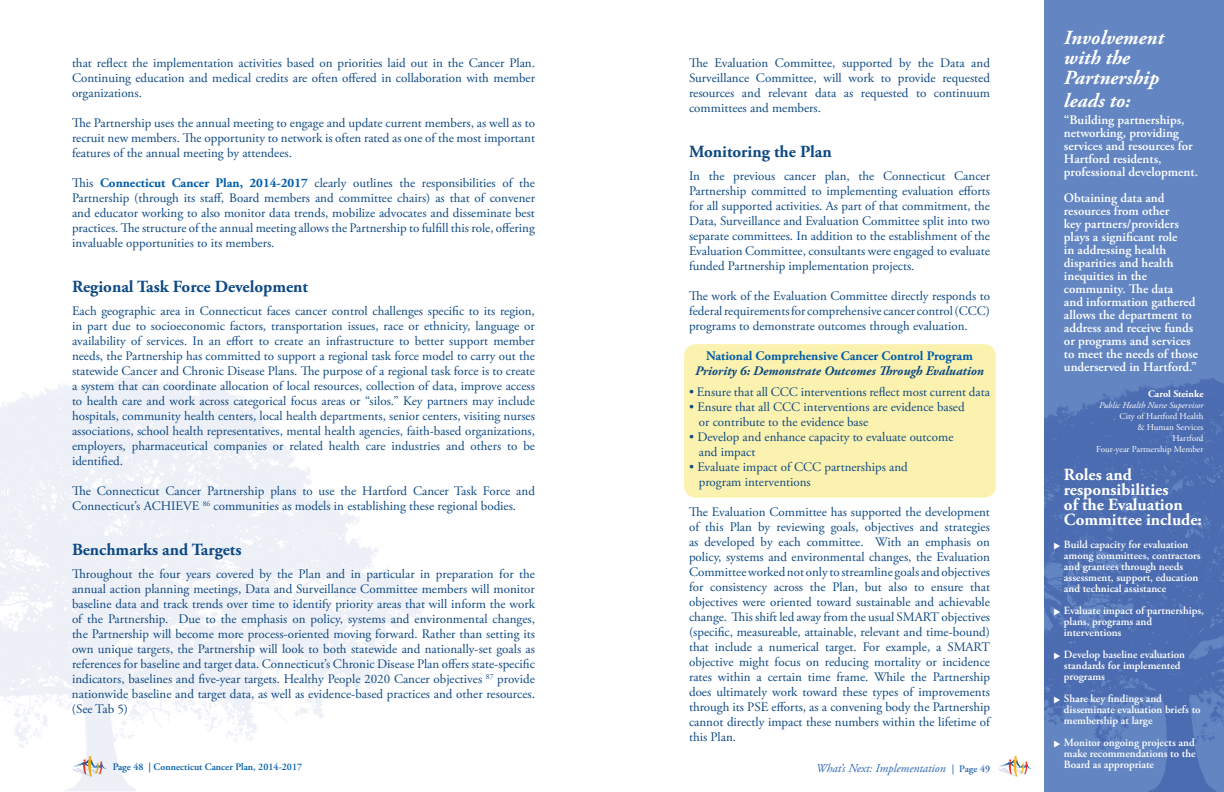
<style>
.page{position:relative;width:1224px;height:792px;background:#fff}
.page>*{position:absolute;margin:0;border:0;box-sizing:border-box;transform-origin:0 0}
.t1{font:italic 700 20px/20px "Adobe Garamond Pro";color:#fff}
.t2{font:700 17px "Adobe Garamond Pro";color:#0d4982}
.t3{font:700 17px/15px "Adobe Garamond Pro";color:#fff}
.t4{font:13px/15px "Adobe Garamond Pro";color:#0d4982;text-align:justify}
.t5{font:600 13px/13px "Adobe Garamond Pro";color:#fff}
.t6{font:italic 700 13px "Adobe Garamond Pro";color:#0d4982}
.t7{font:700 13px "Adobe Garamond Pro";color:#015dab}
.t8{font:italic 12px "Adobe Garamond Pro";color:#2c67b2}
.t9{font:600 11px/11px "Adobe Garamond Pro";color:#fff}
.t10{font:600 10px "Adobe Garamond Pro";color:#015dab}
.t11{font:700 10px "Adobe Garamond Pro";color:#fff}
.t12{font:9px/11px "Adobe Garamond Pro";color:#fff;text-align:right}
.t13{font:italic 9px "Adobe Garamond Pro";color:#fff}
.s1{font-weight:700;color:#015dab}
.s2{font-weight:600;font-style:normal;font-size:10px}
</style>
<div class="page">
<img style="left:72px;top:754px;width:36px;height:23px">
<div style="left:1044px;top:0;width:180px;height:324px;background:#6386c3"></div>
<img style="left:1044px;top:324px;width:180px;height:468px">
<div style="left:684px;top:344px;width:312px;height:154px;background:#fcf2af;border-radius:12px"></div>
<img style="left:998px;top:756px;width:34px;height:21px">
<svg style="left:1054px;top:542px;width:6px;height:7px"></svg>
<svg style="left:1054px;top:608px;width:6px;height:7px"></svg>
<svg style="left:1054px;top:652px;width:6px;height:7px"></svg>
<svg style="left:1054px;top:696px;width:6px;height:7px"></svg>
<svg style="left:1054px;top:740px;width:6px;height:7px"></svg>
<p class="t4" style="left:72px;top:56px;width:465px">that reflect the implementation activities based on priorities laid out in the Cancer Plan.<br>Continuing education and medical credits are often offered in collaboration with member organizations.</p>
<p class="t4" style="left:72px;top:116px;width:465px">The Partnership uses the annual meeting to engage and update current members, as well as to recruit new members. The opportunity to network is often rated as one of the most important features of the annual meeting by attendees.</p>
<p class="t4" style="left:72px;top:176px;width:464px">This <span class="s1">Connecticut Cancer Plan, 2014-2017</span> clearly outlines the responsibilities of the Partnership (through its staff, Board members and committee chairs) as that of convener and educator working to also monitor data trends, mobilize advocates and disseminate best practices. The structure of the annual meeting allows the Partnership to fulfill this role, offering invaluable opportunities to its members.</p>
<h2 class="t2" style="left:72px;top:277px;width:238px">Regional Task Force Development</h2>
<p class="t4" style="left:72px;top:304px;width:465px">Each geographic area in Connecticut faces cancer control challenges specific to its region, in part due to socioeconomic factors, transportation issues, race or ethnicity, language or availability of services. In an effort to create an infrastructure to better support member needs, the Partnership has committed to support a regional task force model to carry out the statewide Cancer and Chronic Disease Plans. The purpose of a regional task force is to create a system that can coordinate allocation of local resources, collection of data, improve access to health care and work across categorical focus areas or “silos.” Key partners may include hospitals, community health centers, local health departments, senior centers, visiting nurses associations, school health representatives, mental health agencies, faith-based organizations, employers, pharmaceutical companies or related health care industries and others to be identified.</p>
<p class="t4" style="left:72px;top:484px;width:464px">The Connecticut Cancer Partnership plans to use the Hartford Cancer Task Force and<br>Connecticut’s ACHIEVE <sup>86</sup> communities as models in establishing these regional bodies.</p>
<h2 class="t2" style="left:72px;top:540px;width:171px">Benchmarks and Targets</h2>
<p class="t4" style="left:72px;top:567px;width:465px">Throughout the four years covered by the Plan and in particular in preparation for the annual action planning meetings, Data and Surveillance Committee members will monitor baseline data and track trends over time to identify priority areas that will inform the work of the Partnership. Due to the emphasis on policy, systems and environmental changes, the Partnership will become more process-oriented moving forward. Rather than setting its own unique targets, the Partnership will look to both statewide and nationally-set goals as references for baseline and target data. Connecticut’s Chronic Disease Plan offers state-specific indicators, baselines and five-year targets. Healthy People 2020 Cancer objectives <sup>87</sup> provide nationwide baseline and target data, as well as evidence-based practices and other resources. (See Tab 5)</p>
<p class="t10" style="left:113px;top:761px;width:191px">Page 48 | Connecticut Cancer Plan, 2014-2017</p>
<p class="t4" style="left:689px;top:56px;width:302px">The Evaluation Committee, supported by the Data and Surveillance Committee, will work to provide requested resources and relevant data as requested to continuum committees and members.</p>
<h2 class="t2" style="left:689px;top:142px;width:144px">Monitoring the Plan</h2>
<p class="t4" style="left:689px;top:169px;width:303px">In the previous cancer plan, the Connecticut Cancer Partnership committed to implementing evaluation efforts for all supported activities. As part of that commitment, the Data, Surveillance and Evaluation Committee split into two separate committees. In addition to the establishment of the Evaluation Committee, consultants were engaged to evaluate funded Partnership implementation projects.</p>
<p class="t4" style="left:689px;top:289px;width:303px">The work of the Evaluation Committee directly responds to federal requirements for comprehensive cancer control (CCC) programs to demonstrate outcomes through evaluation.</p>
<p class="t7" style="left:706px;top:348px;width:268px">National Comprehensive Cancer Control Program</p>
<p class="t6" style="left:695px;top:363px;width:290px">Priority 6: Demonstrate Outcomes Through Evaluation</p>
<p class="t4" style="left:689px;top:385px;width:302px">• Ensure that all CCC interventions reflect most current data</p>
<p class="t4" style="left:699px;top:400px;width:267px;text-indent:-10px">• Ensure that all CCC interventions are evidence based or contribute to the evidence base</p>
<p class="t4" style="left:699px;top:430px;width:256px;text-indent:-10px">• Develop and enhance capacity to evaluate outcome and impact</p>
<p class="t4" style="left:699px;top:460px;width:211px;text-indent:-10px">• Evaluate impact of CCC partnerships and program interventions</p>
<p class="t4" style="left:689px;top:505px;width:303px">The Evaluation Committee has supported the development of this Plan by reviewing goals, objectives and strategies as developed by each committee. With an emphasis on policy, systems and environmental changes, the Evaluation Committee worked not only to streamline goals and objectives for consistency across the Plan, but also to ensure that objectives were oriented toward sustainable and achievable change. This shift led away from the usual SMART objectives (specific, measureable, attainable, relevant and time-bound) that include a numerical target. For example, a SMART objective might focus on reducing mortality or incidence rates within a certain time frame. While the Partnership does ultimately work toward these types of improvements through its PSE efforts, as a convening body the Partnership cannot directly impact these numbers within the lifetime of this Plan.</p>
<p class="t8" style="left:816px;top:761px;width:176px">What’s Next: Implementation <span class="s2">| Page 49</span></p>
<h1 class="t1" style="left:1064px;top:29px;width:101px">Involvement with the<br>Partnership</h1>
<h1 class="t1" style="left:1064px;top:92px;width:68px">leads to:</h1>
<p class="t5" style="left:1064px;top:114px;width:136px">“Building partnerships, networking, providing services and resources for<br>Hartford residents, professional development.</p>
<p class="t5" style="left:1064px;top:192px;width:136px">Obtaining data and resources from other<br>key partners/providers plays a significant role<br>in addressing health disparities and health inequities in the community. The data<br>and information gathered allows the department to address and receive funds or programs and services to meet the needs of those underserved in Hartford.”</p>
<p class="t11" style="left:1148px;top:389px;width:57px">Carol Steinke</p>
<p class="t13" style="left:1099px;top:400px;width:106px">Public Health Nurse Supervisor</p>
<p class="t12" style="left:1096px;top:411px;width:109px">City of Hartford Health<br>&amp; Human Services<br>Hartford<br>Four-year Partnership Member</p>
<h2 class="t3" style="left:1064px;top:467px;width:140px">Roles and responsibilities<br>of the Evaluation<br>Committee include:</h2>
<p class="t9" style="left:1064px;top:539px;width:138px">Build capacity for evaluation among committees, contractors and grantees through needs assessment, support, education and technical assistance</p>
<p class="t9" style="left:1064px;top:605px;width:142px">Evaluate impact of partnerships, plans, programs and interventions</p>
<p class="t9" style="left:1064px;top:649px;width:123px">Develop baseline evaluation standards for implemented programs</p>
<p class="t9" style="left:1064px;top:693px;width:138px">Share key findings and disseminate evaluation briefs to membership at large</p>
<p class="t9" style="left:1064px;top:737px;width:133px;text-align:justify">Monitor ongoing projects and make recommendations to the Board as appropriate</p>
</div>
